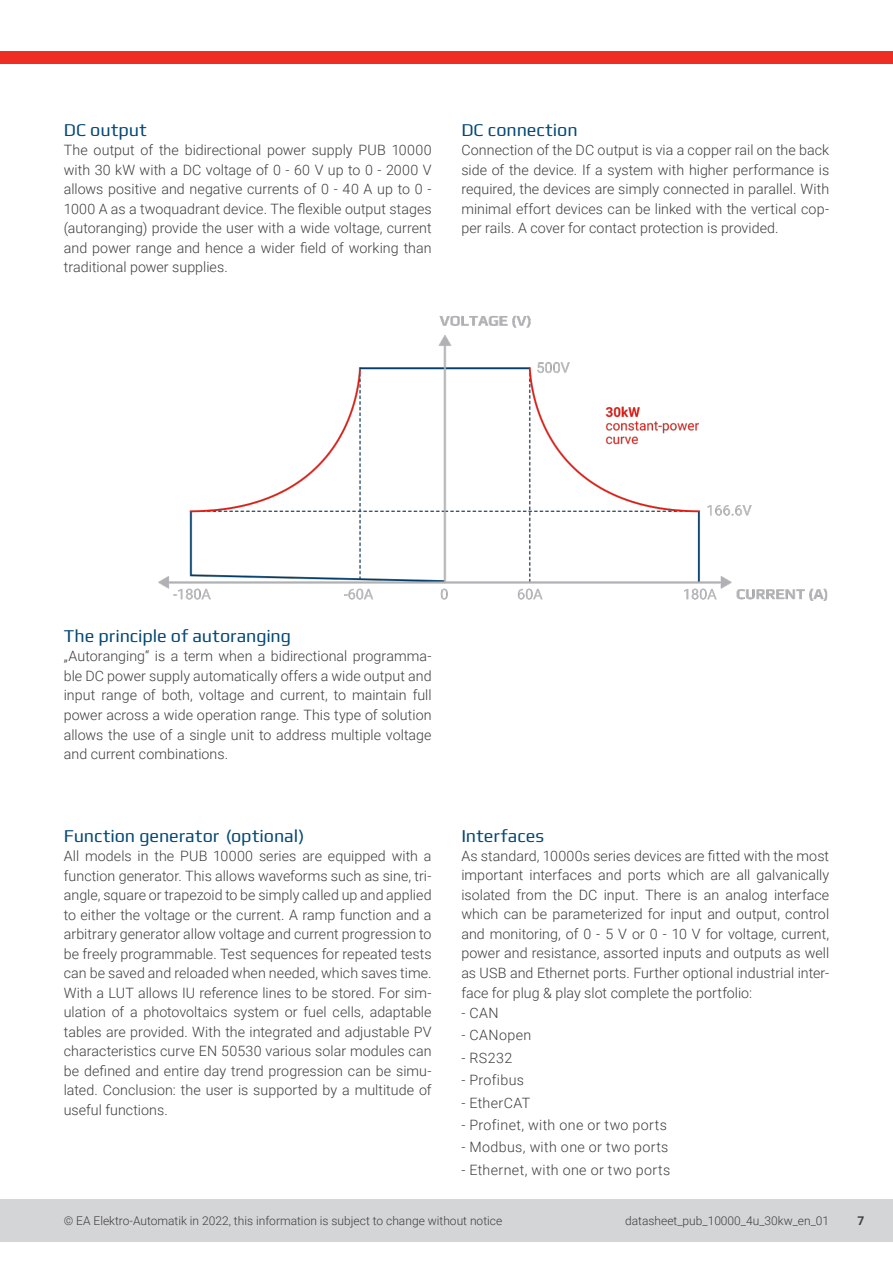
<style>
.page{position:relative;width:893px;height:1263px;background:#fff}
.page>*{position:absolute;margin:0;border:0;box-sizing:border-box;transform-origin:0 0}
.t1{font:18px "Play";letter-spacing:-.005em;color:#044975}
.t2{font:300 14.25px/19.5px "Roboto";letter-spacing:.005em;color:#3e3e3f;text-align:justify}
.t3{font:300 14.25px "Roboto";letter-spacing:.025em;color:#3e3e3f}
.t4{font:300 14.25px "Roboto";letter-spacing:.03em;color:#3e3e3f}
.t5{font:300 12px "Roboto";color:#3e3e3f}
.t6{font:700 12px "Roboto";color:#3e3e3f}
</style>
<div class="page">
<div style="left:0;top:1199px;width:893px;height:43px;background:#d4d5d7"></div>
<div style="left:0;top:51px;width:893px;height:13px;background:#ee2e22"></div>
<img style="left:158px;top:315px;width:670px;height:286px">
<p class="t1" style="left:64px;top:117px;width:84px">DC output</p>
<p class="t2" style="left:64px;top:140px;width:369px">The output of the bidirectional power supply PUB 10000 with 30 kW with a DC voltage of 0 - 60 V up to 0 - 2000 V allows positive and negative currents of 0 - 40 A up to 0 - 1000 A as a twoquadrant device. The flexible output stages (autoranging) provide the user with a wide voltage, current and power range and hence a wider field of working than traditional power supplies.</p>
<p class="t1" style="left:461px;top:117px;width:118px">DC connection</p>
<p class="t2" style="left:461px;top:140px;width:369px">Connection of the DC output is via a copper rail on the back side of the device. If a system with higher performance is required, the devices are simply connected in parallel. With minimal effort devices can be linked with the vertical cop&shy;per rails. A cover for contact protection is provided.</p>
<p class="t1" style="left:64px;top:623px;width:229px">The principle of autoranging</p>
<p class="t2" style="left:64px;top:646px;width:369px">„Autoranging“ is a term when a bidirectional programma&shy;ble DC power supply automatically offers a wide output and input range of both, voltage and current, to maintain full power across a wide operation range. This type of solution allows the use of a single unit to address multiple voltage and current combinations.</p>
<p class="t1" style="left:64px;top:823px;width:242px">Function generator (optional)</p>
<p class="t2" style="left:64px;top:846px;width:369px">All models in the PUB 10000 series are equipped with a function generator. This allows waveforms such as sine, tri&shy;angle, square or trapezoid to be simply called up and applied to either the voltage or the current. A ramp function and a arbitrary generator allow voltage and current progression to be freely programmable. Test sequences for repeated tests can be saved and reloaded when needed, which saves time.</p>
<p class="t2" style="left:64px;top:982px;width:369px">With a LUT allows IU reference lines to be stored. For sim&shy;ulation of a photovoltaics system or fuel cells, adaptable tables are provided. With the integrated and adjustable PV characteristics curve EN 50530 various solar modules can be defined and entire day trend progression can be simu&shy;lated. Conclusion: the user is supported by a multitude of useful functions.</p>
<p class="t1" style="left:461px;top:823px;width:84px">Interfaces</p>
<p class="t2" style="left:461px;top:845px;width:369px">As standard, 10000s series devices are fitted with the most important interfaces and ports which are all galvanically isolated from the DC input. There is an analog interface which can be parameterized for input and output, control and monitoring, of 0 - 5 V or 0 - 10 V for voltage, current, power and resistance, assorted inputs and outputs as well as USB and Ethernet ports. Further optional industrial inter&shy;face for plug &amp; play slot complete the portfolio:</p>
<p class="t2" style="left:461px;top:1003px;width:39px">- CAN</p>
<p class="t4" style="left:461px;top:1025px;width:72px">- CANopen</p>
<p class="t2" style="left:461px;top:1047px;width:53px">- RS232</p>
<p class="t2" style="left:461px;top:1070px;width:64px">- Profibus</p>
<p class="t3" style="left:461px;top:1092px;width:70px">- EtherCAT</p>
<p class="t3" style="left:461px;top:1115px;width:207px">- Profinet, with one or two ports</p>
<p class="t4" style="left:461px;top:1137px;width:209px">- Modbus, with one or two ports</p>
<p class="t3" style="left:461px;top:1159px;width:210px">- Ethernet, with one or two ports</p>
<p class="t5" style="left:64px;top:1212px;width:440px">© EA Elektro-Automatik in 2022, this information is subject to change without notice</p>
<p class="t5" style="left:625px;top:1212px;width:206px">datasheet_pub_10000_4u_30kw_en_01</p>
<p class="t6" style="left:858px;top:1212px;width:8px">7</p>
</div>
